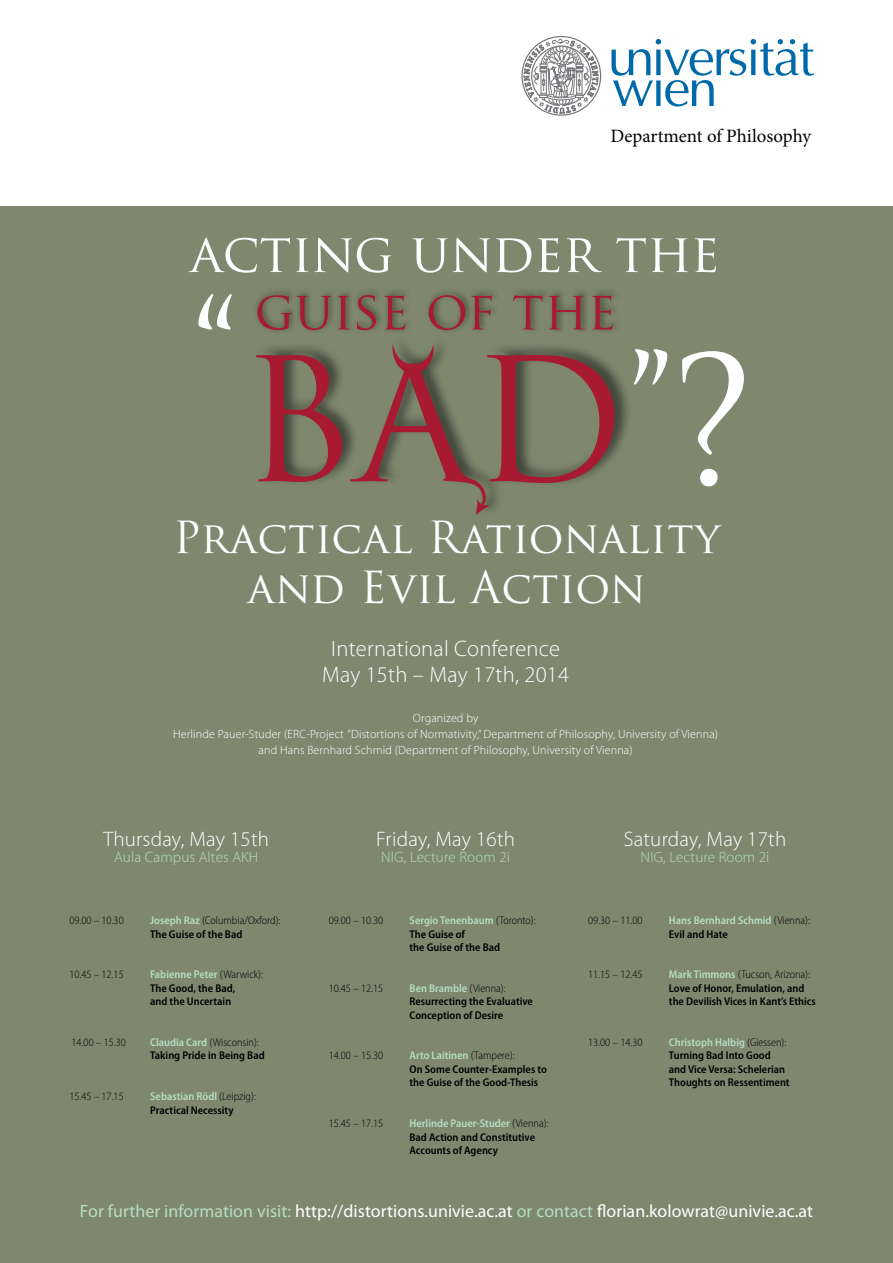
<style>
.page{position:relative;width:893px;height:1263px;background:#fff}
.page>*{position:absolute;margin:0;border:0;box-sizing:border-box;transform-origin:0 0}
.t1{font:172.5px "Trajan Pro";color:#fff}
.t2{font:142.5px "Trajan Pro";color:#fff}
.t3{font:43.12px/49.7px "Trajan Pro";letter-spacing:.01em;color:#fff;text-align:center}
.t4{font:300 22.5px/26.2px "Myriad Pro";letter-spacing:.01em;color:#fff;text-align:center}
.t5{font:300 21px "Myriad Pro";letter-spacing:.01em;color:#fff}
.t6{font:18.9px "Minion Pro";color:#000}
.t7{font:17.85px "Myriad Pro";letter-spacing:.005em;color:#fff}
.t8{font:300 15px "Myriad Pro";letter-spacing:.01em;color:#b4ddc1}
.t9{font:300 12px/16px "Myriad Pro";letter-spacing:.01em;color:#fff;text-align:center}
.t10{font:600 semi-condensed 11.25px/13.5px "Myriad Pro";color:#000}
.t11{font:300 semi-condensed 11.25px/13.5px "Myriad Pro";color:#000}
.t12{font:600 semi-condensed 11.25px/13.5px "Myriad Pro";color:#b4ddc1}
.s1{font-weight:600;color:#b4ddc1}
.s2{font-weight:600}
.s3{color:#b4ddc1}
.s4{font-weight:300}
.s5{font-weight:300;color:#000}
.s6{color:#000}
</style>
<div class="page">
<div style="left:0;top:206px;width:893px;height:1057px;background:#7f886f"></div>
<svg style="left:188px;top:237px;width:528px;height:36px"></svg>
<div style="left:253px;top:286px;width:369px;height:49px;background:#000;opacity:.5"></div>
<svg style="left:258px;top:295px;width:355px;height:35px"></svg>
<svg style="left:611px;top:39px;width:203px;height:68px"></svg>
<svg style="left:521px;top:36px;width:81px;height:80px"></svg>
<div style="left:256px;top:333px;width:376px;height:185px;background:#000;opacity:.49"></div>
<svg style="left:256px;top:355px;width:86px;height:127px"></svg>
<svg style="left:350px;top:344px;width:264px;height:171px"></svg>
<h2 class="t2" style="left:192px;top:269px;width:48px">“</h2>
<h3 class="t6" style="left:610px;top:124px;width:202px">Department of Philosophy</h3>
<h2 class="t2" style="left:627px;top:324px;width:48px">”</h2>
<h1 class="t1" style="left:670px;top:311px;width:86px">?</h1>
<h3 class="t3" style="left:173px;top:512px;width:548px">Practical Rationality and Evil Action</h3>
<h3 class="t4" style="left:322px;top:635px;width:248px">International Conference<br>May 15th – May 17th, 2014</h3>
<p class="t9" style="left:173px;top:710px;width:546px">Organized by<br>Herlinde Pauer-Studer (ERC-Project “Distortions of Normativity,” Department of Philosophy, University of Vienna) and Hans Bernhard Schmid (Department of Philosophy, University of Vienna)</p>
<h3 class="t5" style="left:103px;top:826px;width:167px">Thursday, May 15th</h3>
<h3 class="t8" style="left:114px;top:848px;width:146px">Aula Campus Altes AKH</h3>
<p class="t11" style="left:69px;top:913px;width:56px">09.00 – 10.30</p>
<p class="t11" style="left:150px;top:913px;width:132px"><span class="s1">Joseph Raz</span> (Columbia/Oxford):<br><span class="s2">The Guise of the Bad</span></p>
<p class="t11" style="left:69px;top:968px;width:56px">10.45 – 12.15</p>
<p class="t10" style="left:150px;top:967px;width:114px"><span class="s3">Fabienne Peter</span> <span class="s4">(Warwick):<br></span>The Good, the Bad,<br>and the Uncertain</p>
<p class="t11" style="left:72px;top:1035px;width:56px">14.00 – 15.30</p>
<p class="t10" style="left:150px;top:1035px;width:116px"><span class="s3">Claudia Card</span> <span class="s4">(Wisconsin):<br></span>Taking Pride in Being Bad</p>
<p class="t11" style="left:69px;top:1089px;width:56px">15.45 – 17.15</p>
<p class="t10" style="left:150px;top:1089px;width:107px"><span class="s3">Sebastian Rödl</span> <span class="s4">(Leipzig):<br></span>Practical Necessity</p>
<h3 class="t5" style="left:376px;top:826px;width:140px">Friday, May 16th</h3>
<h3 class="t8" style="left:381px;top:848px;width:130px">NIG, Lecture Room 2i</h3>
<p class="t11" style="left:329px;top:913px;width:56px">09.00 – 10.30</p>
<p class="t10" style="left:410px;top:913px;width:128px"><span class="s3">Sergio Tenenbaum</span> <span class="s4">(Toronto):<br></span>The Guise of<br>the Guise of the Bad</p>
<p class="t11" style="left:329px;top:981px;width:56px">10.45 – 12.15</p>
<p class="t10" style="left:410px;top:981px;width:125px"><span class="s3">Ben Bramble</span> <span class="s4">(Vienna):<br></span>Resurrecting the Evaluative<br>Conception of Desire</p>
<p class="t11" style="left:329px;top:1049px;width:56px">14.00 – 15.30</p>
<p class="t10" style="left:410px;top:1049px;width:139px"><span class="s3">Arto Laitinen</span> <span class="s4">(Tampere):<br></span>On Some Counter-Examples to the Guise of the Good-Thesis</p>
<p class="t11" style="left:329px;top:1116px;width:56px">15.45 – 17.15</p>
<p class="t10" style="left:410px;top:1116px;width:141px"><span class="s3">Herlinde Pauer-Studer</span> <span class="s4">(Vienna):<br></span>Bad Action and Constitutive<br>Accounts of Agency</p>
<h3 class="t5" style="left:624px;top:826px;width:164px">Saturday, May 17th</h3>
<h3 class="t8" style="left:641px;top:848px;width:130px">NIG, Lecture Room 2i</h3>
<p class="t11" style="left:588px;top:913px;width:56px">09.30 – 11.00</p>
<p class="t12" style="left:669px;top:913px;width:143px">Hans Bernhard Schmid <span class="s5">(Vienna):<br></span><span class="s6">Evil and Hate</span></p>
<p class="t11" style="left:588px;top:968px;width:56px">11.15 – 12.45</p>
<p class="t10" style="left:669px;top:967px;width:148px"><span class="s3">Mark Timmons</span> <span class="s4">(Tucson, Arizona):<br></span>Love of Honor, Emulation, and the Devilish Vices in Kant’s Ethics</p>
<p class="t11" style="left:588px;top:1035px;width:56px">13.00 – 14.30</p>
<p class="t10" style="left:669px;top:1035px;width:122px"><span class="s3">Christoph Halbig</span> <span class="s4">(Giessen):<br></span>Turning Bad Into Good and Vice Versa: Schelerian<br>Thoughts on Ressentiment</p>
<h3 class="t7" style="left:80px;top:1200px;width:735px"><span class="s3">For further information visit:</span> http://distortions.univie.ac.at <span class="s3">or contact</span> florian.kolowrat@univie.ac.at</h3>
</div>
